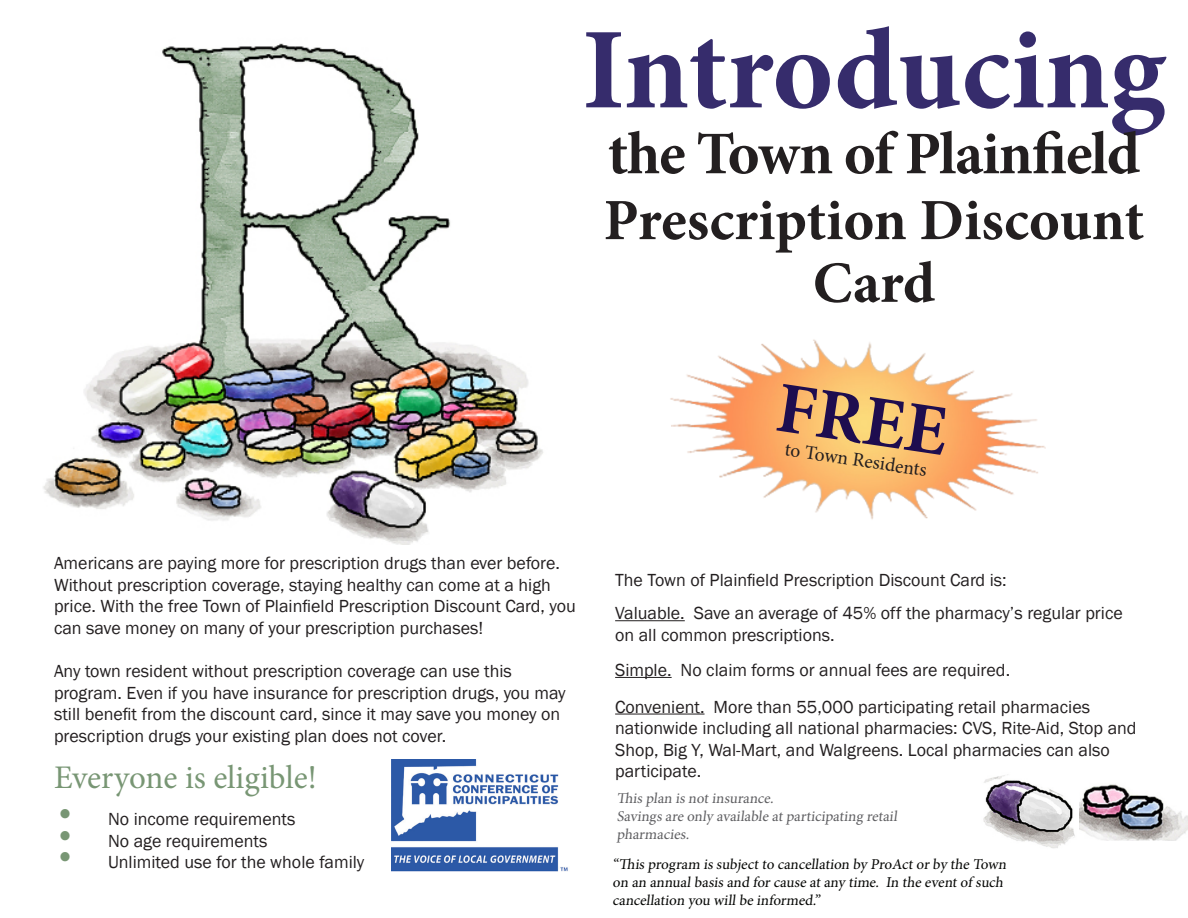
<style>
.page{position:relative;width:1188px;height:918px;background:#fff}
.page>*{position:absolute;margin:0;border:0;box-sizing:border-box;transform-origin:0 0}
.t1{font:700 115.5px "Minion Pro";letter-spacing:-.005em;color:#362c6c}
.t2{font:700 72.3px "Minion Pro";color:#1e0d4f}
.t3{font:700 60.6px "Minion Pro";letter-spacing:-.02em;color:#231f20}
.t4{font:700 58.5px/62.7px "Minion Pro";color:#231f20;text-align:center}
.t5{font:33px "Minion Pro";letter-spacing:-.005em;color:#789674}
.t6{font:19.5px "Minion Pro";color:#231f20}
.t7{font:18px/21.6px "Franklin Gothic";color:#231f20}
.t8{font:15px/18px "Minion Pro";color:#040503}
.t9{font:15px "Minion Pro";color:#5f5f62}
.s1{font-size:33px;color:#789674}
</style>
<div class="page">
<img style="left:43px;top:43px;width:500px;height:501px">
<hr style="left:615px;top:620px;width:70px;height:1px;background:#231f20">
<hr style="left:615px;top:677px;width:57px;height:1px;background:#231f20">
<hr style="left:615px;top:714px;width:90px;height:1px;background:#231f20">
<img style="left:670px;top:339px;width:376px;height:181px">
<img style="left:1079px;top:784px;width:109px;height:57px">
<img style="left:983px;top:774px;width:92px;height:74px">
<img style="left:391px;top:759px;width:177px;height:113px">
<p class="t1" style="left:582px;top:-11px;width:585px">Introducing</p>
<p class="t3" style="left:608px;top:111px;width:534px">the Town of Plainfield</p>
<p class="t4" style="left:604px;top:188px;width:542px">Prescription Discount<br>Card</p>
<p class="t7" style="left:54px;top:553px;width:523px">Americans are paying more for prescription drugs than ever before.<br>Without prescription coverage, staying healthy can come at a high price. With the free Town of Plainfield Prescription Discount Card, you can save money on many of your prescription purchases!</p>
<p class="t7" style="left:54px;top:661px;width:513px">Any town resident without prescription coverage can use this program. Even if you have insurance for prescription drugs, you may still benefit from the discount card, since it may save you money on prescription drugs your existing plan does not cover.</p>
<p class="t5" style="left:54px;top:755px;width:264px">Everyone is eligible!</p>
<p class="t7" style="left:54px;top:809px;width:243px"><span class="s1">•</span> No income requirements</p>
<p class="t7" style="left:54px;top:830px;width:215px"><span class="s1">•</span> No age requirements</p>
<p class="t7" style="left:54px;top:852px;width:312px"><span class="s1">•</span> Unlimited use for the whole family</p>
<p class="t2" style="left:784px;top:357px;width:173px;rotate:8deg">FREE</p>
<p class="t6" style="left:787px;top:437px;width:145px;rotate:8deg">to Town Residents</p>
<p class="t7" style="left:615px;top:569px;width:393px">The Town of Plainfield Prescription Discount Card is:</p>
<p class="t7" style="left:615px;top:603px;width:509px">Valuable. Save an average of 45% off the pharmacy’s regular price on all common prescriptions.</p>
<p class="t7" style="left:615px;top:660px;width:397px">Simple. No claim forms or annual fees are required.</p>
<p class="t7" style="left:615px;top:696px;width:523px">Convenient. More than 55,000 participating retail pharmacies nationwide including all national pharmacies: CVS, Rite-Aid, Stop and Shop, Big Y, Wal-Mart, and Walgreens. Local pharmacies can also participate.</p>
<p class="t9" style="left:617px;top:788px;width:161px">This plan is not insurance.</p>
<p class="t9" style="left:617px;top:806px;width:284px">Savings are only available at participating retail</p>
<p class="t9" style="left:617px;top:824px;width:76px">pharmacies.</p>
<p class="t8" style="left:613px;top:855px;width:398px">“This program is subj ect to cancellation by ProAct or by the Town on an annual basis and for cause at any time. In the event of such cancellation you will be informed.”</p>
</div>
